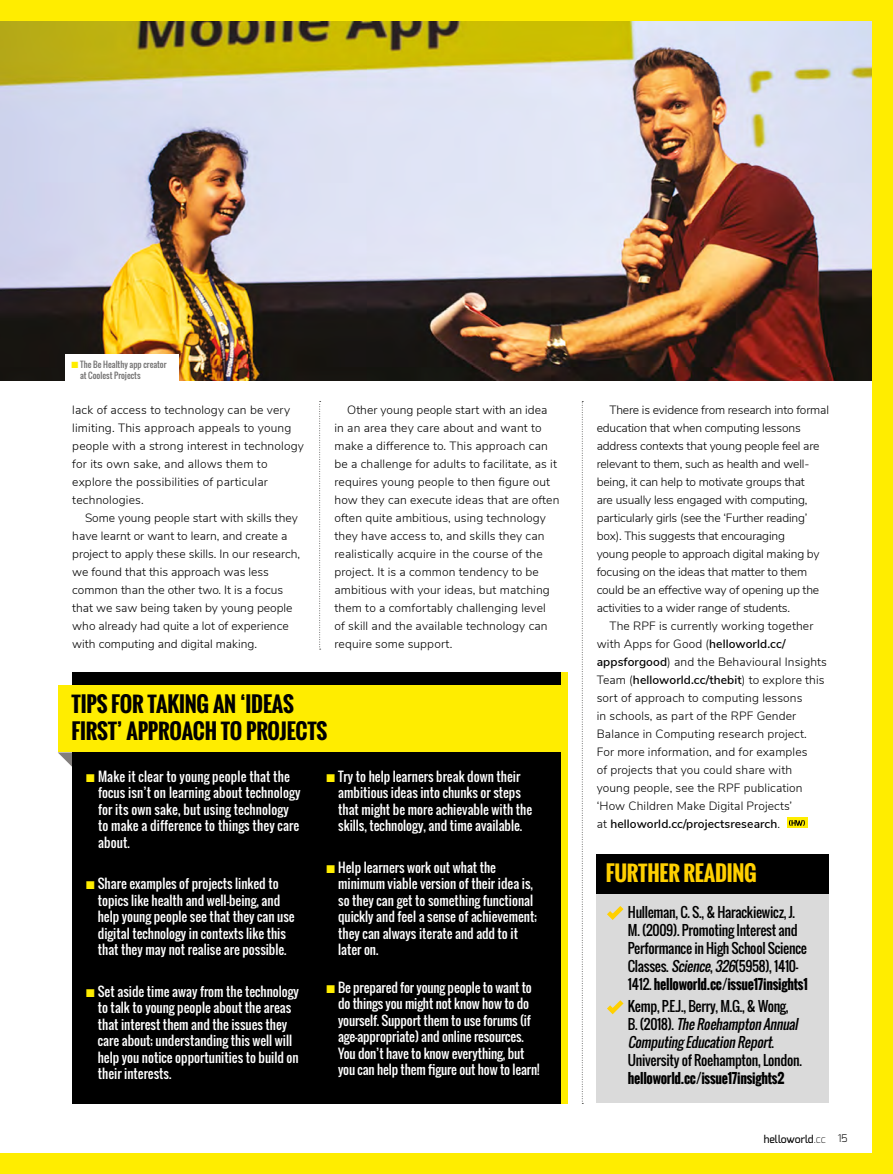
<style>
.page{position:relative;width:893px;height:1174px;background:#fff}
.page>*{position:absolute;margin:0;border:0;box-sizing:border-box;transform-origin:0 0}
.t1{font:700 21px/27px "Oswald";letter-spacing:-.01em;color:#000}
.t2{font:700 21px "Oswald";letter-spacing:-.01em;color:#ffd000}
.t3{font:13.5px/18px "Oswald";letter-spacing:-.02em;color:#000}
.t4{font:700 13.5px "Oswald";letter-spacing:-.02em;color:#000}
.t5{font:12.75px/16.5px "Oswald";color:#fff}
.t6{font:300 12px/18px "Nunito Sans";letter-spacing:.01em;color:#000}
.t7{font:300 12px/18px "Nunito Sans";letter-spacing:-.015em;color:#000}
.t8{font:500 10.5px "Exo";letter-spacing:-.01em;color:#000}
.t9{font:8.25px/10.5px "Oswald";color:#706f6f}
.s1{color:#ffed00}
.s2{font-weight:600}
.s3{font-style:italic}
.s4{font-weight:700}
.s5{font-weight:200}
.s6{font-weight:300}
</style>
<div class="page">
<img style="left:0;top:20px;width:873px;height:361px">
<div style="left:873px;top:0;width:20px;height:1174px;background:#ffed00"></div>
<div style="left:597px;top:854px;width:232px;height:248px;background:#dadada"></div>
<div style="left:597px;top:854px;width:232px;height:39px;background:#000"></div>
<svg style="left:607px;top:906px;width:17px;height:14px"></svg>
<svg style="left:607px;top:1000px;width:17px;height:15px"></svg>
<svg style="left:787px;top:817px;width:20px;height:11px"></svg>
<svg style="left:789px;top:820px;width:16px;height:5px"></svg>
<div style="left:0;top:0;width:893px;height:20px;background:#ffed00"></div>
<div style="left:0;top:1154px;width:893px;height:20px;background:#ffed00"></div>
<svg style="left:319px;top:401px;width:2px;height:249px"></svg>
<svg style="left:582px;top:401px;width:1px;height:703px"></svg>
<svg style="left:58px;top:752px;width:14px;height:15px"></svg>
<div style="left:72px;top:672px;width:495px;height:431px;background:#000"></div>
<div style="left:58px;top:685px;width:509px;height:67px;background:#ffed00"></div>
<div style="left:562px;top:672px;width:6px;height:431px;background:#ffed00"></div>
<div style="left:65px;top:354px;width:114px;height:35px;background:#fff"></div>
<p class="t9" style="left:80px;top:359px;width:88px;text-indent:-9px"><span class="s1">■</span> The Be Healthy app creator at Coolest Projects</p>
<p class="t6" style="left:334px;top:400px;width:226px;text-indent:13px">Other young people start with an idea in an area they care about and want to make a difference to. This approach can be a challenge for adults to facilitate, as it requires young people to then figure out how they can execute ideas that are often often quite ambitious, using technology they have access to, and skills they can realistically acquire in the course of the project. It is a common tendency to be ambitious with your ideas, but matching them to a comfortably challenging level<br>of skill and the available technology can require some support.</p>
<p class="t7" style="left:597px;top:400px;width:234px;text-indent:13px">There is evidence from research into formal education that when computing lessons address contexts that young people feel are relevant to them, such as health and well&shy;being, it can help to motivate groups that<br>are usually less engaged with computing, particularly girls (see the ‘Further reading’ box). This suggests that encouraging<br>young people to approach digital making by focusing on the ideas that matter to them could be an effective way of opening up the activities to a wider range of students.</p>
<p class="t6" style="left:72px;top:400px;width:233px">lack of access to technology can be very limiting. This approach appeals to young people with a strong interest in technology for its own sake, and allows them to explore the possibilities of particular technologies.</p>
<p class="t6" style="left:72px;top:508px;width:229px;text-indent:13px">Some young people start with skills they have learnt or want to learn, and create a project to apply these skills. In our research, we found that this approach was less common than the other two. It is a focus that we saw being taken by young people who already had quite a lot of experience with computing and digital making.</p>
<p class="t6" style="left:597px;top:616px;width:232px;text-indent:13px">The RPF is currently working together with Apps for Good (<span class="s2">helloworld.cc/ appsforgood</span>) and the Behavioural Insights Team (<span class="s2">helloworld.cc/thebit</span>) to explore this sort of approach to computing lessons<br>in schools, as part of the RPF Gender Balance in Computing research project.<br>For more information, and for examples<br>of projects that you could share with young people, see the RPF publication ‘How Children Make Digital Projects’<br>at <span class="s2">helloworld.cc/projectsresearch</span>.</p>
<h1 class="t1" style="left:72px;top:691px;width:257px">TIPS FOR TAKING AN ‘IDEAS<br>FIRST’ APPROACH TO PROJECTS</h1>
<p class="t5" style="left:98px;top:768px;width:204px;text-indent:-12px"><span class="s1">■</span> Make it clear to young people that the focus isn’t on learning about technology for its own sake, but using technology to make a difference to things they care about.</p>
<p class="t5" style="left:98px;top:875px;width:198px;text-indent:-12px"><span class="s1">■</span> Share examples of projects linked to topics like health and well-being, and help young people see that they can use digital technology in contexts like this that they may not realise are possible.</p>
<p class="t5" style="left:98px;top:983px;width:203px;text-indent:-12px"><span class="s1">■</span> Set aside time away from the technology to talk to young people about the areas that interest them and the issues they care about; understanding this well will help you notice opportunities to build on their interests.</p>
<p class="t5" style="left:338px;top:768px;width:195px;text-indent:-12px"><span class="s1">■</span> Try to help learners break down their ambitious ideas into chunks or steps that might be more achievable with the skills, technology, and time available.</p>
<p class="t5" style="left:338px;top:859px;width:200px;text-indent:-12px"><span class="s1">■</span> Help learners work out what the minimum viable version of their idea is, so they can get to something functional quickly and feel a sense of achievement; they can always iterate and add to it later on.</p>
<p class="t5" style="left:338px;top:978px;width:203px;text-indent:-11px"><span class="s1">■</span> Be prepared for young people to want to do things you might not know how to do yourself. Support them to use forums (if age-appropriate) and online resources.<br>You don’t have to know everything, but you can help them figure out how to learn!</p>
<h1 class="t2" style="left:606px;top:857px;width:153px">FURTHER READING</h1>
<p class="t3" style="left:628px;top:903px;width:181px">Hulleman, C. S., &amp; Harackiewicz, J.<br>M. (2009). Promoting Interest and Performance in High School Science Classes. <span class="s3">Science</span>, <span class="s3">326</span>(5958), 1410- 1412. <span class="s4">helloworld.cc/issue17insights1</span></p>
<p class="t3" style="left:628px;top:997px;width:176px">Kemp, P.E.J., Berry, M.G., &amp; Wong,<br>B . ( 2 0 1 8 ) . <span class="s3">TheRoehamptonAnnual ComputingEducationReport</span>.<br>University of Roehampton, London.</p>
<p class="t4" style="left:628px;top:1068px;width:158px">helloworld.cc/issue17insights2</p>
<p class="t8" style="left:764px;top:1132px;width:85px">helloworld<span class="s5">.cc</span> <span class="s6">15</span></p>
</div>
